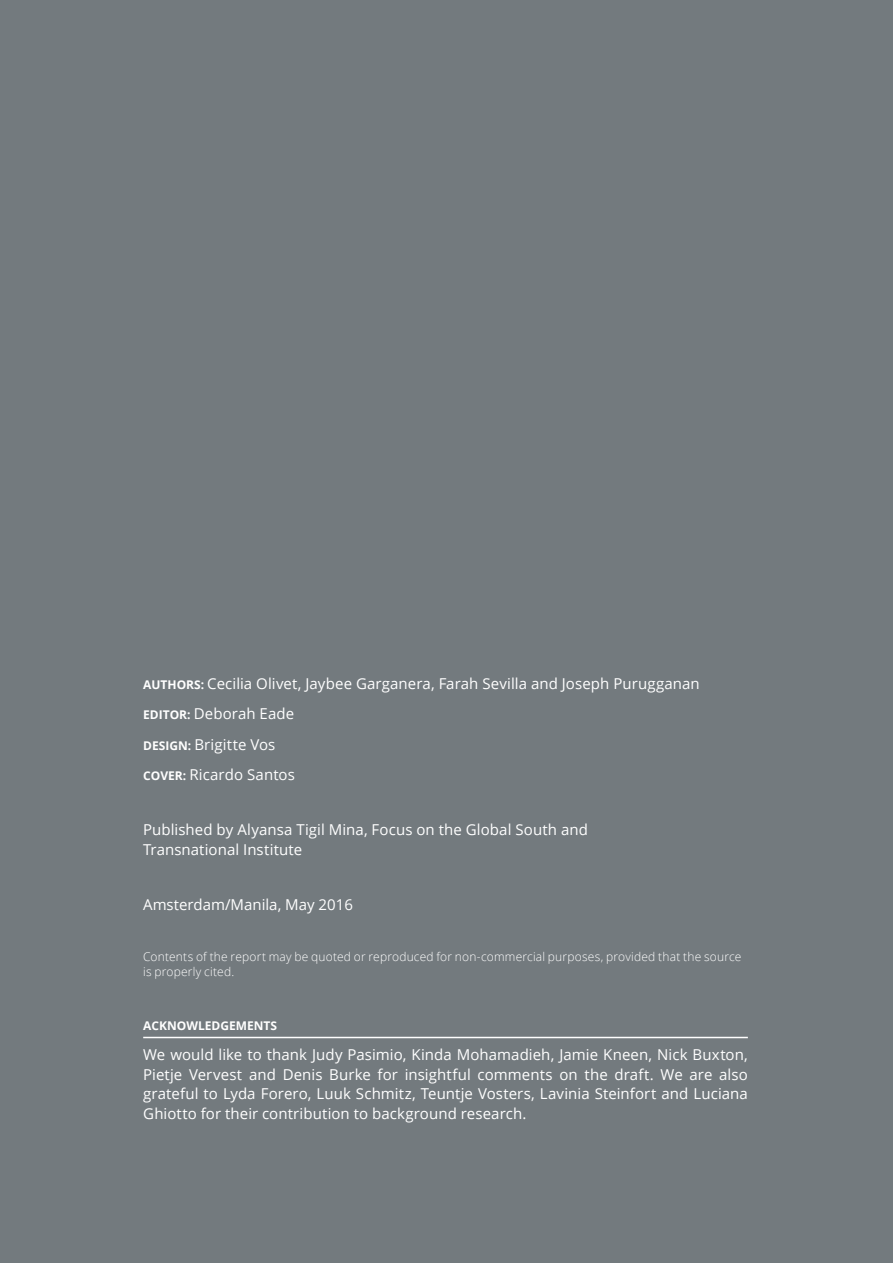
<style>
.page{position:relative;width:893px;height:1263px;background:#737a7e}
.page>*{position:absolute;margin:0;border:0;box-sizing:border-box;transform-origin:0 0}
.t1{font:15px/19.5px "Open Sans";letter-spacing:.005em;color:#fff}
.t2{font:300 12px/15px "Open Sans";letter-spacing:.015em;color:#fff}
.t3{font:700 12px "Open Sans";color:#fff}
.s1{font-weight:700;font-size:12px}
</style>
<div class="page">
<hr style="left:143px;top:1037px;width:605px;height:1px;background:#fff">
<p class="t1" style="left:143px;top:668px;width:558px;line-height:30.3px"><span class="s1">AUTHORS:</span> Cecilia Olivet, Jaybee Garganera, Farah Sevilla and Joseph Purugganan <span class="s1">EDITOR:</span> Deborah Eade<br><span class="s1">DESIGN:</span> Brigitte Vos<br><span class="s1">COVER:</span> Ricardo Santos</p>
<p class="t1" style="left:143px;top:820px;width:446px">Published by Alyansa Tigil Mina, Focus on the Global South and<br>Transnational Institute</p>
<p class="t1" style="left:143px;top:894px;width:211px">Amsterdam/Manila, May 2016</p>
<p class="t2" style="left:143px;top:948px;width:600px">Contents of the report may be quoted or reproduced for non-commercial purposes, provided that the source is properly cited.</p>
<p class="t3" style="left:143px;top:1017px;width:135px">ACKNOWLEDGEMENTS</p>
<p class="t1" style="left:143px;top:1045px;width:606px;text-align:justify">We would like to thank Judy Pasimio, Kinda Mohamadieh, Jamie Kneen, Nick Buxton, Pietje Vervest and Denis Burke for insightful comments on the draft. We are also grateful to Lyda Forero, Luuk Schmitz, Teuntje Vosters, Lavinia Steinfort and Luciana Ghiotto for their contribution to background research.</p>
</div>
